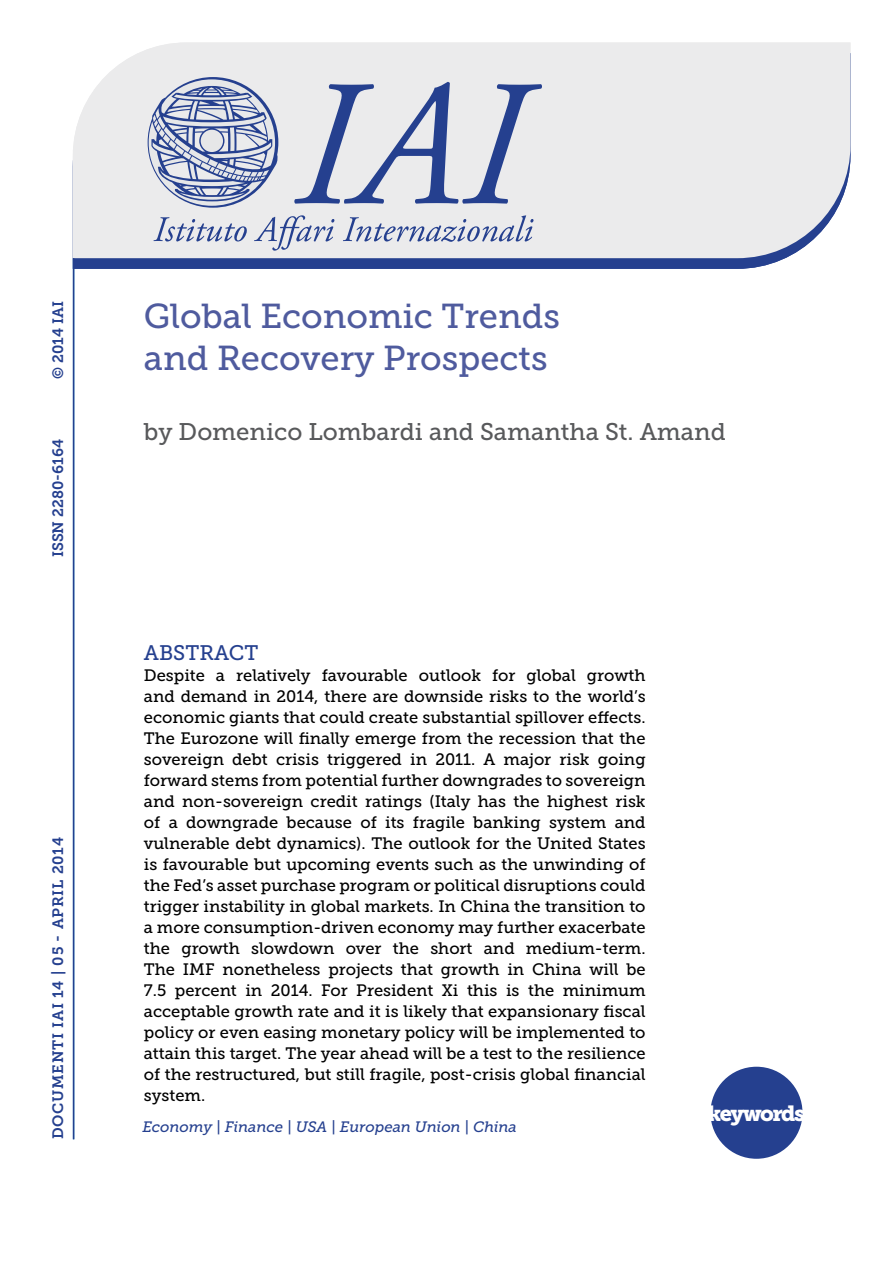
<style>
.page{position:relative;width:893px;height:1263px;background:#fff}
.page>*{position:absolute;margin:0;border:0;box-sizing:border-box;transform-origin:0 0}
.t1{font:34.5px/41.4px "Museo Slab 500";color:#4f5b9e}
.t2{font:24px "Museo Slab 500";color:#58595b}
.t3{font:21.75px "Museo Slab 900";letter-spacing:-.07em;color:#fff}
.t4{font:21px "Museo Slab 500";color:#25408f}
.t5{font:16.5px/21px "Museo Slab 500";color:#000;text-align:justify}
.t6{font:italic 15px "Museo Slab 500";letter-spacing:-.005em;color:#25408f}
.t7{font:15px "Museo Slab 700";letter-spacing:.05em;color:#25408f}
.t8{font:15px "Museo Slab 700";color:#25408f}
</style>
<div class="page">
<svg style="left:74px;top:258px;width:712px;height:11px;fill:#25408f"></svg>
<div style="left:73px;top:43px;width:777px;height:215px;background:#ebebec"></div>
<hr style="left:73px;top:258px;width:1px;height:881px;background:#25408f">
<svg style="left:153px;top:215px;width:380px;height:36px"></svg>
<svg style="left:294px;top:82px;width:249px;height:122px"></svg>
<svg style="left:148px;top:77px;width:130px;height:131px"></svg>
<div style="left:710px;top:1067px;width:92px;height:92px;background:#25408f;border-radius:50%"></div>
<p class="t7" style="left:50px;top:379px;width:79px;rotate:-90deg">© 2014 IAI</p>
<p class="t8" style="left:50px;top:557px;width:120px;rotate:-90deg">ISSN 2280-6164</p>
<p class="t7" style="left:50px;top:1139px;width:304px;rotate:-90deg">DOCUMENTI IAI 14 | 05 - April 2014</p>
<h1 class="t1" style="left:144px;top:296px;width:418px">Global Economic Trends and Recovery Prospects</h1>
<h2 class="t2" style="left:144px;top:418px;width:583px">by Domenico Lombardi and Samantha St. Amand</h2>
<p class="t4" style="left:144px;top:641px;width:45px">Abstra</p>
<p class="t4" style="left:229px;top:641px;width:25px">ct</p>
<p class="t5" style="left:144px;top:665px;width:503px">Despite a relatively favourable outlook for global growth and demand in 2014, there are downside risks to the world’s economic giants that could create substantial spillover effects.<br>The Eurozone will finally emerge from the recession that the sovereign debt crisis triggered in 2011. A major risk going forward stems from potential further downgrades to sovereign and non-sovereign credit ratings (Italy has the highest risk of a downgrade because of its fragile banking system and vulnerable debt dynamics). The outlook for the United States is favourable but upcoming events such as the unwinding of the Fed’s asset purchase program or political disruptions could trigger instability in global markets. In China the transition to a more consumption-driven economy may further exacerbate the growth slowdown over the short and medium-term.<br>The IMF nonetheless projects that growth in China will be 7.5 percent in 2014. For President Xi this is the minimum acceptable growth rate and it is likely that expansionary fiscal policy or even easing monetary policy will be implemented to attain this target. The year ahead will be a test to the resilience of the restructured, but still fragile, post-crisis global financial system.</p>
<p class="t6" style="left:142px;top:1119px;width:376px">Economy | Finance | USA | European Union | China</p>
<h3 class="t3" style="left:708px;top:1101px;width:99px">keywords</h3>
</div>
